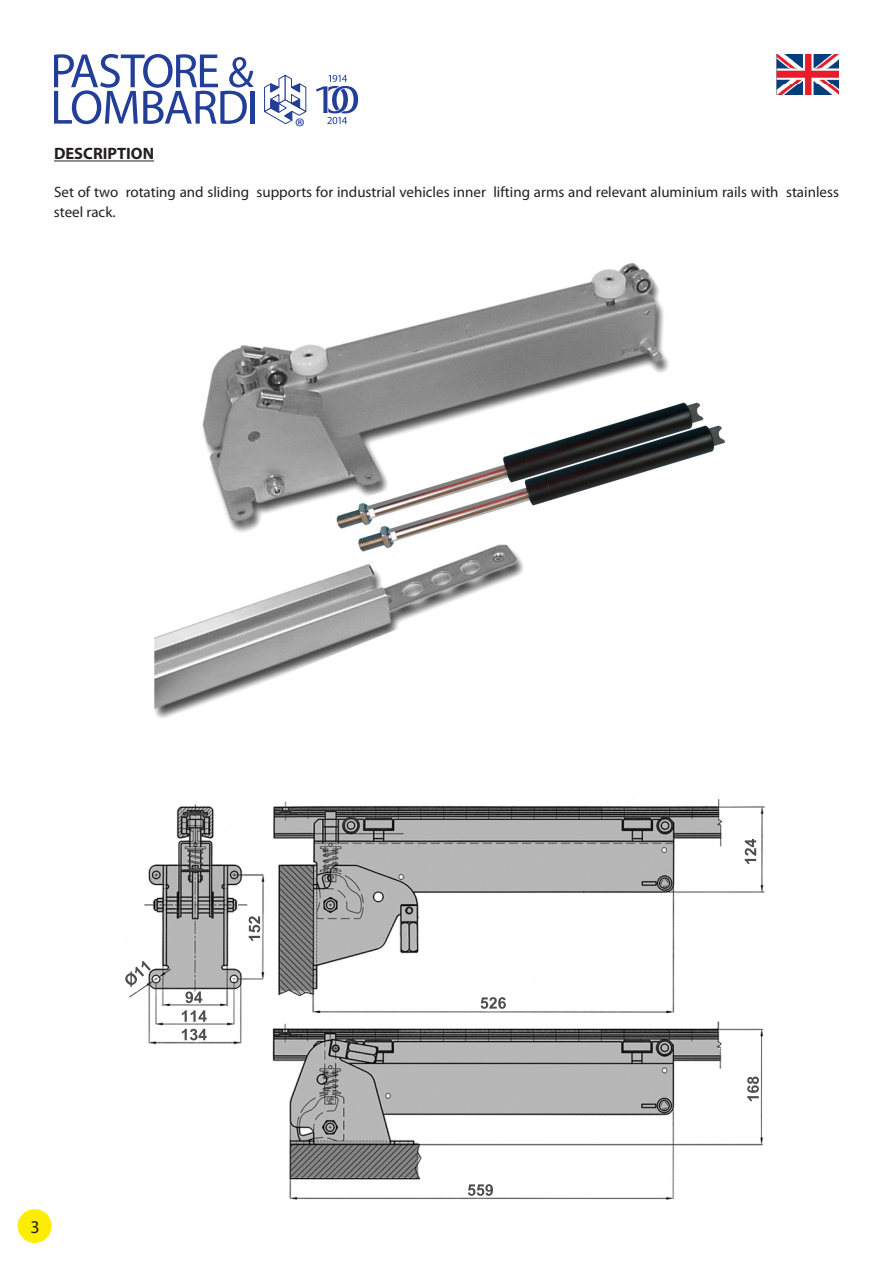
<style>
.page{position:relative;width:893px;height:1263px;background:#fff}
.page>*{position:absolute;margin:0;border:0;box-sizing:border-box;transform-origin:0 0}
.t1{font:24.3px "Myriad Pro";color:#233e98}
.t2{font:18px "Myriad Pro";color:#231f20}
.t3{font:700 16.5px "Myriad Pro";color:#231f20}
.t4{font:15px/19.8px "Myriad Pro";color:#231f20}
</style>
<div class="page">
<svg style="left:18px;top:1209px;width:34px;height:34px"></svg>
<svg style="left:54px;top:54px;width:200px;height:70px"></svg>
<hr style="left:250px;top:91px;width:4px;height:33px;background:#233e98">
<svg style="left:264px;top:74px;width:43px;height:51px"></svg>
<svg style="left:316px;top:75px;width:42px;height:49px"></svg>
<hr style="left:54px;top:161px;width:100px;height:1px;background:#231f20">
<img style="left:154px;top:263px;width:572px;height:455px">
<img style="left:125px;top:797px;width:640px;height:403px">
<img style="left:777px;top:54px;width:62px;height:40px">
<h1 class="t1" style="left:295px;top:112px;width:12px">®</h1>
<p class="t3" style="left:54px;top:143px;width:102px">DESCRIPTION</p>
<p class="t4" style="left:54px;top:182px;width:786px">Set of two rotating and sliding supports for industrial vehicles inner lifting arms and relevant aluminium rails with stainless steel rack.</p>
<p class="t2" style="left:31px;top:1216px;width:11px">3</p>
</div>
